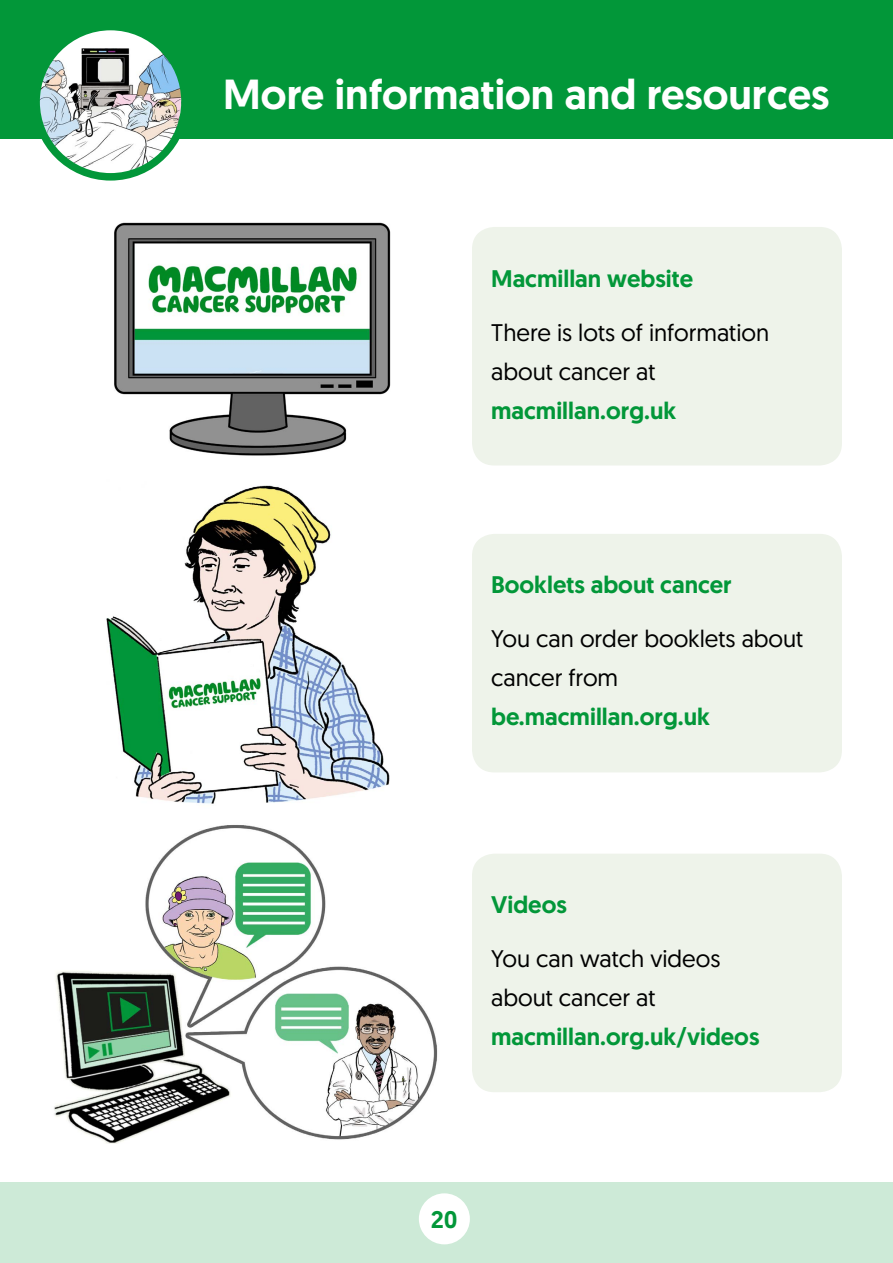
<style>
.page{position:relative;width:893px;height:1263px;background:#fff}
.page>*{position:absolute;margin:0;border:0;box-sizing:border-box;transform-origin:0 0}
.t1{font:500 42px "Geomanist";color:#fff}
.t2{font:500 24px/39px "Geomanist";color:#029739}
.t3{font:24px "Geomanist";color:#000}
.s1{font-weight:400;color:#000}
</style>
<div class="page">
<div style="left:0;top:0;width:893px;height:139px;background:#029739"></div>
<div style="left:472px;top:227px;width:370px;height:238px;background:#eef3ea;border-radius:22px"></div>
<div style="left:472px;top:534px;width:370px;height:238px;background:#eef3ea;border-radius:22px"></div>
<div style="left:472px;top:854px;width:370px;height:238px;background:#eef3ea;border-radius:22px"></div>
<img style="left:54px;top:825px;width:384px;height:318px">
<img style="left:106px;top:485px;width:284px;height:319px">
<img style="left:114px;top:222px;width:277px;height:234px">
<img style="left:41px;top:32px;width:139px;height:140px">
<div style="left:32px;top:23px;width:157px;height:158px;border:8px solid #029739;border-radius:50%"></div>
<div style="left:0;top:1182px;width:893px;height:81px;background:#cdead7"></div>
<div style="left:419px;top:1193px;width:51px;height:51px;background:#fff;border-radius:50%"></div>
<p class="t1" style="left:223px;top:67px;width:608px">More information and resources</p>
<p class="t2" style="left:491px;top:258px;width:204px">Macmillan website</p>
<p class="t3" style="left:491px;top:317px;width:280px">There is lots of information</p>
<p class="t2" style="left:491px;top:351px;width:187px"><span class="s1">about cancer at </span>macmillan.org.uk</p>
<p class="t2" style="left:491px;top:565px;width:242px">Booklets about cancer</p>
<p class="t3" style="left:491px;top:623px;width:314px">You can order booklets about</p>
<p class="t2" style="left:491px;top:658px;width:220px"><span class="s1">cancer from </span>be.macmillan.org.uk</p>
<p class="t2" style="left:491px;top:885px;width:77px">Videos</p>
<p class="t3" style="left:491px;top:943px;width:231px">You can watch videos</p>
<p class="t3" style="left:491px;top:982px;width:166px">about cancer at</p>
<p class="t2" style="left:491px;top:1017px;width:270px">macmillan.org.uk/videos</p>
<p class="t2" style="left:431px;top:1200px;width:28px">20</p>
</div>
